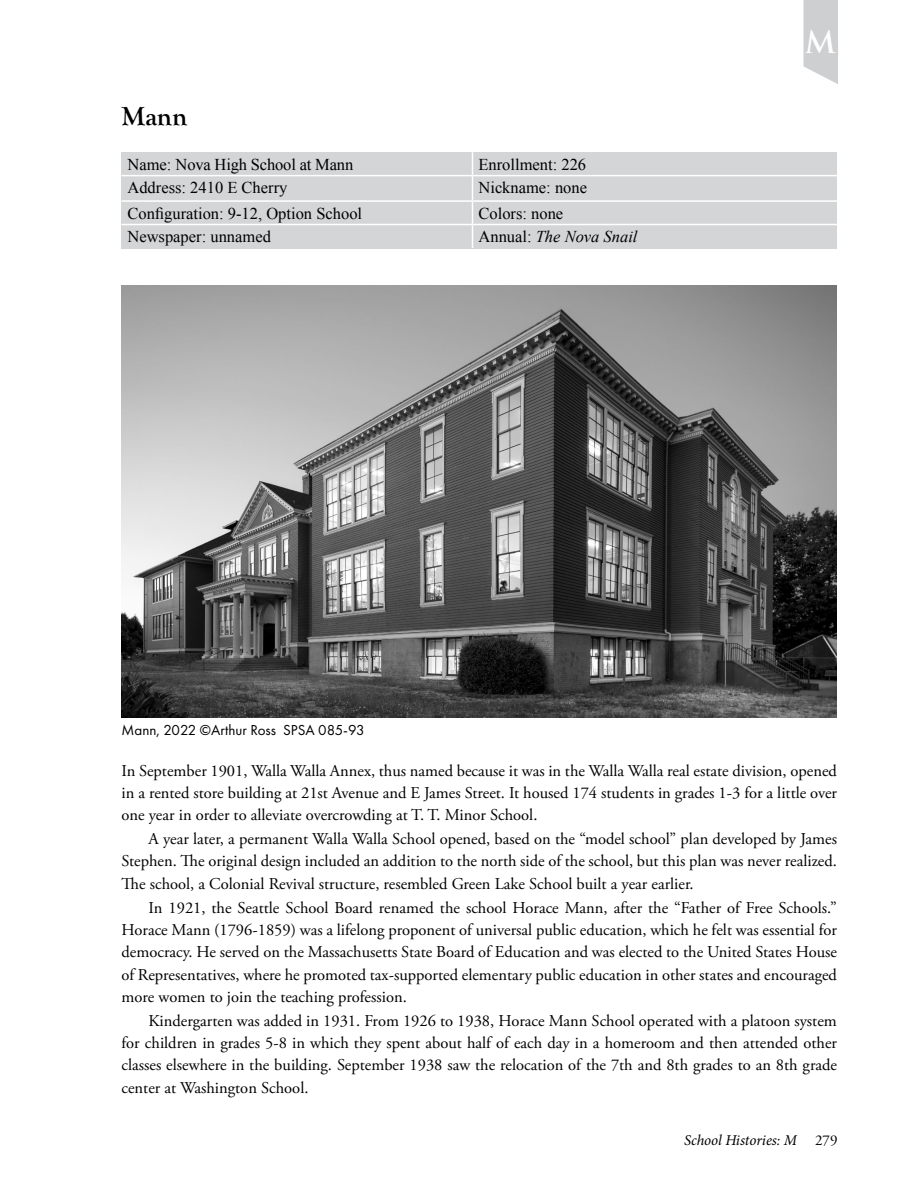
<style>
.page{position:relative;width:918px;height:1188px;background:#fff}
.page>*{position:absolute;margin:0;border:0;box-sizing:border-box;transform-origin:0 0}
.t1{font:600 30px "Trajan Pro 3";color:#fff}
.t2{font:700 27px "Goudy Old Style T";color:#000}
.t3{font:16.5px/22.2px "Adobe Garamond Pro";color:#000;text-align:justify}
.t4{font:16.5px "Times New Roman";color:#000}
.t5{font:italic 16.5px "Times New Roman";color:#000}
.t6{font:15px "Futura PT";color:#000}
.t7{font:italic 15px "Minion Pro";letter-spacing:-.01em;color:#000}
.s1{font-style:normal}
.s2{font-family:"Adobe Garamond Pro";font-style:normal}
</style>
<div class="page">
<svg style="left:804px;top:0;width:34px;height:84px;background:#d2d3d4"></svg>
<div style="left:122px;top:152px;width:715px;height:96px;background:#d3d5d6"></div>
<hr style="left:122px;top:175px;width:350px;height:1px;background:#fff">
<hr style="left:472px;top:175px;width:365px;height:1px;background:#fff">
<hr style="left:122px;top:200px;width:350px;height:2px;background:#fff">
<hr style="left:472px;top:200px;width:365px;height:2px;background:#fff">
<hr style="left:122px;top:224px;width:350px;height:1px;background:#fff">
<hr style="left:472px;top:224px;width:365px;height:1px;background:#fff">
<svg style="left:472px;top:152px;width:1px;height:96px"></svg>
<img style="left:122px;top:285px;width:715px;height:432px">
<h1 class="t2" style="left:122px;top:101px;width:67px">Mann</h1>
<p class="t4" style="left:128px;top:153px;width:227px">Name: Nova High School at Mann</p>
<p class="t4" style="left:479px;top:153px;width:109px">Enrollment: 226</p>
<p class="t4" style="left:128px;top:176px;width:161px">Address: 2410 E Cherry</p>
<p class="t4" style="left:479px;top:176px;width:110px">Nickname: none</p>
<p class="t4" style="left:128px;top:202px;width:236px">Configuration: 9-12, Option School</p>
<p class="t4" style="left:479px;top:202px;width:86px">Colors: none</p>
<p class="t4" style="left:128px;top:225px;width:145px">Newspaper: unnamed</p>
<p class="t5" style="left:479px;top:225px;width:161px"><span class="s1">Annual:</span> The Nova Snail</p>
<h1 class="t1" style="left:805px;top:21px;width:33px">M</h1>
<p class="t6" style="left:122px;top:721px;width:245px">Mann, 2022 ©Arthur Ross SPSA 085-93</p>
<p class="t3" style="left:122px;top:760px;width:717px">In September 1901, Walla Walla Annex, thus named because it was in the Walla Walla real estate division, opened in a rented store building at 21st Avenue and E James Street. It housed 174 students in grades 1-3 for a little over one year in order to alleviate overcrowding at T. T. Minor School.</p>
<p class="t3" style="left:122px;top:829px;width:717px;text-indent:27px">A year later, a permanent Walla Walla School opened, based on the “model school” plan developed by James Stephen. The original design included an addition to the north side of the school, but this plan was never realized.<br>The school, a Colonial Revival structure, resembled Green Lake School built a year earlier.</p>
<p class="t3" style="left:122px;top:897px;width:717px;text-indent:27px">In 1921, the Seattle School Board renamed the school Horace Mann, after the “Father of Free Schools.” Horace Mann (1796-1859) was a lifelong proponent of universal public education, which he felt was essential for democracy. He served on the Massachusetts State Board of Education and was elected to the United States House of Representatives, where he promoted tax-supported elementary public education in other states and encouraged more women to join the teaching profession.</p>
<p class="t3" style="left:122px;top:1010px;width:717px;text-indent:27px">Kindergarten was added in 1931. From 1926 to 1938, Horace Mann School operated with a platoon system for children in grades 5-8 in which they spent about half of each day in a homeroom and then attended other classes elsewhere in the building. September 1938 saw the relocation of the 7th and 8th grades to an 8th grade center at Washington School.</p>
<p class="t7" style="left:684px;top:1130px;width:155px">School Histories: M <span class="s2">279</span></p>
</div>
